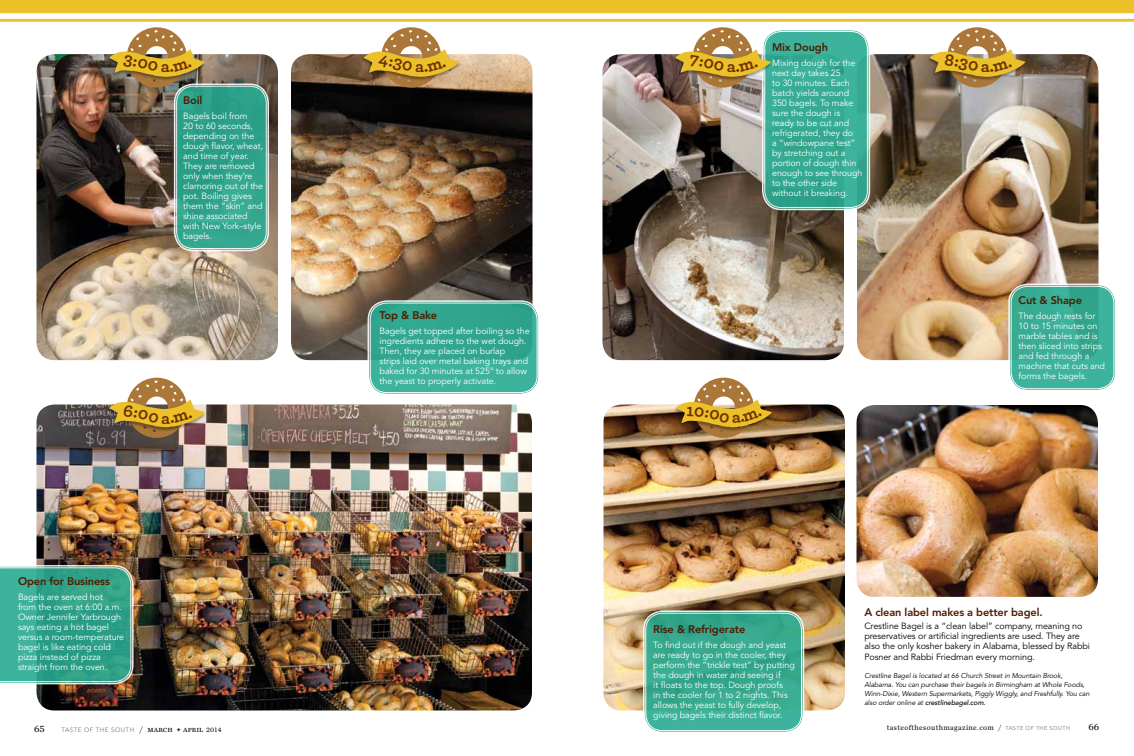
<style>
.page{position:relative;width:1134px;height:756px;background:#fff}
.page>*{position:absolute;margin:0;border:0;box-sizing:border-box;transform-origin:0 0}
.t1{font:700 17.8px "Archer";color:#6d3200}
.t2{font:800 11px "Avenir";letter-spacing:-.01em;color:#4c1c00}
.t3{font:10px "Chronicle Text G1";color:#000}
.t4{font:9px/10px "Avenir";letter-spacing:-.01em;color:#fff}
.t5{font:9px/10px "Avenir";letter-spacing:-.01em;color:#000}
.t6{font:8px "Chronicle Text G1";color:#000}
.t7{font:7.5px "Chronicle Text G1";letter-spacing:.05em;color:#000}
.t8{font:italic 7px/9px "Avenir";letter-spacing:-.01em;color:#000}
.t9{font:6.3px "Avenir";letter-spacing:.07em;color:#77787b}
.s1{font-weight:500}
.s2{font-family:"Chronicle Text G1";font-size:8px;color:#000}
.s3{font-size:7px}
.s4{font-family:"Avenir";font-size:5.6px;color:#77787b}
</style>
<div class="page">
<svg style="left:176px;top:728px;width:5px;height:4px"></svg>
<img style="left:36px;top:404px;width:496px;height:306px">
<div style="left:106px;top:399px;width:100px;height:32px;background:#000;opacity:.37"></div>
<img style="left:602px;top:54px;width:242px;height:306px">
<img style="left:857px;top:54px;width:241px;height:306px">
<div style="left:927px;top:49px;width:100px;height:32px;background:#000;opacity:.37"></div>
<img style="left:604px;top:404px;width:241px;height:306px">
<div style="left:673px;top:399px;width:100px;height:32px;background:#000;opacity:.37"></div>
<img style="left:36px;top:54px;width:242px;height:306px">
<div style="left:106px;top:49px;width:100px;height:32px;background:#000;opacity:.37"></div>
<img style="left:291px;top:54px;width:241px;height:306px">
<div style="left:361px;top:49px;width:100px;height:32px;background:#000;opacity:.37"></div>
<div style="left:175px;top:85px;width:93px;height:165px;background:#2da189;border-radius:18px"></div>
<div style="left:174px;top:84px;width:95px;height:167px;border:2px solid #fff;border-radius:19px"></div>
<div style="left:176px;top:86px;width:91px;height:163px;border:1px solid #fff;border-radius:17px"></div>
<div style="left:369px;top:302px;width:169px;height:92px;background:#33a891;border-radius:18px"></div>
<div style="left:368px;top:300px;width:172px;height:95px;border:2px solid #fff;border-radius:19px"></div>
<div style="left:370px;top:303px;width:167px;height:90px;border:1px solid #fff;border-radius:17px"></div>
<svg style="left:0;top:565px;width:134px;height:119px"></svg>
<svg style="left:764px;top:30px;width:105px;height:179px;fill:#36ab95"></svg>
<div style="left:762px;top:29px;width:108px;height:181px;border:2px solid #fff;border-radius:19px"></div>
<div style="left:764px;top:31px;width:104px;height:177px;border:1px solid #fff;border-radius:17px"></div>
<div style="left:672px;top:49px;width:100px;height:32px;background:#000;opacity:.37"></div>
<svg style="left:1010px;top:285px;width:105px;height:105px;fill:#3bb099"></svg>
<div style="left:1008px;top:284px;width:109px;height:108px;border:2px solid #fff;border-radius:19px"></div>
<div style="left:1011px;top:286px;width:103px;height:103px;border:1px solid #fff;border-radius:17px"></div>
<svg style="left:645px;top:612px;width:158px;height:120px;fill:#39ab90"></svg>
<div style="left:643px;top:610px;width:161px;height:123px;border:2px solid #fff;border-radius:19px"></div>
<div style="left:646px;top:613px;width:156px;height:118px;border:1px solid #fff;border-radius:17px"></div>
<div style="left:0;top:5px;width:1134px;height:8px;background:#ecc028"></div>
<hr style="left:0;top:19px;width:1134px;height:3px;background:#ecc028">
<div style="left:0;top:0;width:1134px;height:6px;background:#ecc028"></div>
<img style="left:856px;top:405px;width:242px;height:192px">
<svg style="left:109px;top:378px;width:96px;height:60px"></svg>
<svg style="left:930px;top:27px;width:95px;height:61px"></svg>
<svg style="left:676px;top:378px;width:96px;height:60px"></svg>
<img style="left:109px;top:27px;width:96px;height:61px">
<svg style="left:364px;top:27px;width:95px;height:61px"></svg>
<svg style="left:675px;top:27px;width:96px;height:61px"></svg>
<h1 class="t1" style="left:161px;top:52px;width:11px">a</h1>
<h1 class="t1" style="left:415px;top:52px;width:11px">a</h1>
<p class="t2" style="left:183px;top:94px;width:21px">Boil</p>
<p class="t4" style="left:183px;top:111px;width:81px">Bagels boil from<br>20 to 60 seconds, depending on the dough flavor, wheat, and time of year.<br>They are removed only when they’re clamoring out of the pot. Boiling gives them the “skin” and shine associated with New York–style bagels.</p>
<p class="t2" style="left:380px;top:308px;width:59px">Top &amp; Bake</p>
<p class="t4" style="left:380px;top:326px;width:152px">Bagels get topped after boiling so the ingredients adhere to the wet dough.<br>Then, they are placed on burlap<br>strips laid over metal baking trays and baked for 30 minutes at 525° to allow the yeast to properly activate.</p>
<p class="t2" style="left:18px;top:575px;width:93px">Open for Business</p>
<p class="t4" style="left:18px;top:593px;width:108px">Bagels are served hot<br>from the oven at 6:00 a.m.<br>Owner Jennifer Yarbrough says eating a hot bagel versus a room-temperature bagel is like eating cold pizza instead of pizza straight from the oven.</p>
<h1 class="t1" style="left:727px;top:52px;width:11px">a</h1>
<p class="t2" style="left:772px;top:40px;width:57px">Mix Dough</p>
<p class="t4" style="left:772px;top:58px;width:92px">Mixing dough for the next day takes 25<br>to 30 minutes. Each batch yields around<br>350 bagels. To make sure the dough is ready to be cut and refrigerated, they do<br>a “windowpane test” by stretching out a portion of dough thin enough to see through to the other side without it breaking.</p>
<h1 class="t1" style="left:981px;top:52px;width:11px">a</h1>
<p class="t2" style="left:1019px;top:294px;width:65px">Cut &amp; Shape</p>
<p class="t4" style="left:1019px;top:311px;width:88px">The dough rests for<br>10 to 15 minutes on marble tables and is then sliced into strips and fed through a machine that cuts and forms the bagels.</p>
<p class="t2" style="left:653px;top:622px;width:94px">Rise &amp; Refrigerate</p>
<p class="t4" style="left:653px;top:640px;width:143px">To find out if the dough and yeast are ready to go in the cooler, they perform the “trickle test” by putting the dough in water and seeing if<br>it floats to the top. Dough proofs<br>in the cooler for 1 to 2 nights. This allows the yeast to fully develop, giving bagels their distinct flavor.</p>
<p class="t2" style="left:864px;top:606px;width:180px">A clean label makes a better bagel.</p>
<p class="t5" style="left:864px;top:621px;width:227px">Crestline Bagel is a “clean label” company, meaning no preservatives or artificial ingredients are used. They are also the only kosher bakery in Alabama, blessed by Rabbi</p>
<p class="t5" style="left:864px;top:652px;width:172px">Posner and Rabbi Friedman every morning.</p>
<p class="t8" style="left:864px;top:671px;width:227px">Crestline Bagel is located at 66 Church Street in Mountain Brook, Alabama. You can purchase their bagels in Birmingham at Whole Foods, Winn-Dixie, Western Supermarkets, Piggly Wiggly, and Freshfully. You can also order online at <span class="s1">crestlinebagel.com.</span></p>
<p class="t3" style="left:34px;top:721px;width:12px">65</p>
<p class="t9" style="left:62px;top:726px;width:113px">TASTE OF THE SOUTH <span class="s2">/ march</span></p>
<p class="t6" style="left:183px;top:723px;width:40px">april <span class="s3">2014</span></p>
<p class="t7" style="left:887px;top:722px;width:185px">tasteofthesouthmagazine.com / <span class="s4">TASTE OF THE SOUTH</span></p>
<p class="t3" style="left:1089px;top:720px;width:12px">66</p>
</div>
